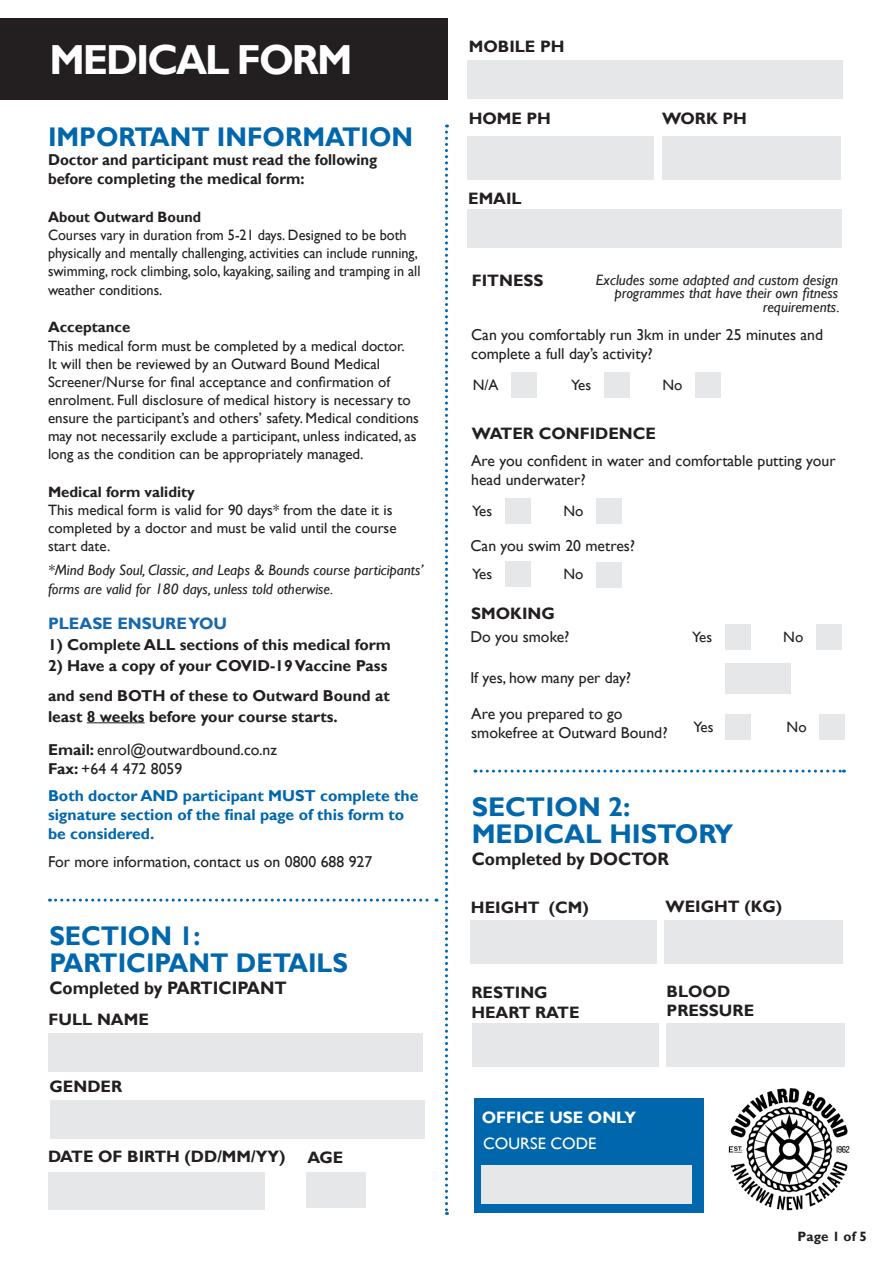
<style>
.page{position:relative;width:893px;height:1263px;background:#fff}
.page>*{position:absolute;margin:0;border:0;box-sizing:border-box;transform-origin:0 0}
.t1{font:700 42px "Gill Sans";letter-spacing:-.05em;color:#fff;scale:.95 1}
.t2{font:700 27px/27px "Gill Sans";color:#0067ac;scale:.95 1}
.t3{font:700 27px/27px "Gill Sans";color:#0067ac}
.t4{font:700 18px "Gill Sans";color:#231f20;scale:.95 1}
.t5{font:700 16.5px/19.8px "Gill Sans";color:#231f20}
.t6{font:700 16.5px "Gill Sans";color:#1468ae}
.t7{font:700 16.5px "Gill Sans";color:#fff}
.t8{font:16.5px "Gill Sans";color:#fff}
.t9{font:15.75px/18.9px "Gill Sans";color:#231f20}
.t10{font:700 15.75px "Gill Sans";color:#231f20}
.t11{font:700 15.75px/18.9px "Gill Sans";color:#0067ac}
.t12{font:700 15.75px/18.9px "Gill Sans";color:#231f20;scale:.95 1}
.t13{font:15px/18.1px "Gill Sans";color:#231f20}
.t14{font:15px/18.3px "Gill Sans";color:#231f20;scale:.95 1}
.t15{font:italic 15px/13.5px "Gill Sans";color:#231f20}
.t16{font:700 15px "Gill Sans";color:#231f20;scale:.95 1}
.t17{font:700 13.5px "Gill Sans";letter-spacing:.01em;color:#231f20}
.s1{font-weight:700}
</style>
<div class="page">
<div style="left:1px;top:19px;width:447px;height:81px;background:#231f20"></div>
<svg style="left:445px;top:125px;width:3px;height:1090px"></svg>
<div style="left:48px;top:1033px;width:374px;height:38px;background:#e6e7e9"></div>
<div style="left:467px;top:209px;width:375px;height:39px;background:#e6e7e9"></div>
<div style="left:306px;top:1172px;width:59px;height:35px;background:#e6e7e9"></div>
<div style="left:49px;top:1172px;width:216px;height:38px;background:#e6e7e9"></div>
<hr style="left:87px;top:722px;width:58px;height:1px;background:#231f20">
<div style="left:511px;top:372px;width:25px;height:26px;background:#e6e7e9"></div>
<div style="left:604px;top:372px;width:25px;height:26px;background:#e6e7e9"></div>
<div style="left:695px;top:372px;width:26px;height:26px;background:#e6e7e9"></div>
<div style="left:505px;top:498px;width:25px;height:26px;background:#e6e7e9"></div>
<div style="left:505px;top:561px;width:25px;height:26px;background:#e6e7e9"></div>
<div style="left:725px;top:625px;width:25px;height:25px;background:#e6e7e9"></div>
<div style="left:725px;top:714px;width:25px;height:26px;background:#e6e7e9"></div>
<div style="left:596px;top:498px;width:26px;height:26px;background:#e6e7e9"></div>
<div style="left:596px;top:562px;width:26px;height:25px;background:#e6e7e9"></div>
<div style="left:816px;top:625px;width:26px;height:25px;background:#e6e7e9"></div>
<div style="left:819px;top:714px;width:26px;height:26px;background:#e6e7e9"></div>
<div style="left:725px;top:664px;width:65px;height:30px;background:#e6e7e9"></div>
<div style="left:474px;top:1098px;width:229px;height:115px;background:#0067ac"></div>
<img style="left:728px;top:1088px;width:122px;height:123px">
<div style="left:50px;top:1100px;width:375px;height:39px;background:#e6e7e9"></div>
<div style="left:467px;top:60px;width:376px;height:39px;background:#e6e7e9"></div>
<div style="left:467px;top:136px;width:187px;height:44px;background:#e6e7e9"></div>
<div style="left:662px;top:136px;width:179px;height:44px;background:#e6e7e9"></div>
<div style="left:482px;top:1165px;width:210px;height:38px;background:#e6e7e9"></div>
<svg style="left:475px;top:770px;width:369px;height:3px"></svg>
<svg style="left:50px;top:899px;width:387px;height:3px"></svg>
<div style="left:470px;top:920px;width:186px;height:44px;background:#e6e7e9"></div>
<div style="left:665px;top:920px;width:178px;height:44px;background:#e6e7e9"></div>
<div style="left:472px;top:1023px;width:186px;height:44px;background:#e6e7e9"></div>
<div style="left:667px;top:1024px;width:178px;height:43px;background:#e6e7e9"></div>
<p class="t1" style="left:49px;top:35px;width:320px">MEDICAL FORM</p>
<p class="t2" style="left:48px;top:124px;width:386px">IMPORTANT INFORMATION</p>
<p class="t12" style="left:48px;top:151px;width:348px">Doctor and participant must read the following before completing the medical form:</p>
<p class="t16" style="left:48px;top:208px;width:163px">About Outward Bound</p>
<p class="t14" style="left:48px;top:226px;width:394px">Courses vary in duration from 5-21 days. Designed to be both physically and mentally challenging, activities can include running, swimming, rock climbing, solo, kayaking, sailing and tramping in all weather conditions.</p>
<p class="t13" style="left:48px;top:319px;width:373px"><span class="s1">Acceptance<br></span>This medical form must be completed by a medical doctor.<br>It will then be reviewed by an Outward Bound Medical Screener/Nurse for final acceptance and confirmation of enrolment. Full disclosure of medical history is necessary to ensure the participant’s and others’ safety. Medical conditions may not necessarily exclude a participant, unless indicated, as long as the condition can be appropriately managed.</p>
<p class="t13" style="left:48px;top:483px;width:350px"><span class="s1">Medical form validity<br></span>This medical form is valid for 90 days* from the date it is completed by a doctor and must be valid until the course start date.</p>
<p class="t15" style="left:48px;top:561px;width:377px;line-height:18.9px">*Mind Body Soul, Classic, and Leaps &amp; Bounds course participants’ forms are valid for 180 days, unless told otherwise.</p>
<p class="t6" style="left:48px;top:613px;width:181px">PLEASE ENSURE YOU</p>
<p class="t10" style="left:48px;top:635px;width:345px">1) Complete ALL sections of this medical form</p>
<p class="t10" style="left:48px;top:656px;width:341px">2) Have a copy of your COVID-19 Vaccine Pass</p>
<p class="t10" style="left:48px;top:686px;width:343px">and send BOTH of these to Outward Bound at</p>
<p class="t10" style="left:48px;top:707px;width:291px">least 8 weeks before your course starts.</p>
<p class="t9" style="left:48px;top:740px;width:231px"><span class="s1">Email:</span> enrol@outwardbound.co.nz</p>
<p class="t9" style="left:48px;top:759px;width:136px"><span class="s1">Fax:</span> +64 4 472 8059</p>
<p class="t11" style="left:48px;top:787px;width:372px">Both doctor AND participant MUST complete the signature section of the final page of this form to be considered.</p>
<p class="t9" style="left:48px;top:853px;width:326px">For more information, contact us on 0800 688 927</p>
<p class="t2" style="left:49px;top:923px;width:316px">SECTION 1:<br>PARTICIPANT DETAILS</p>
<p class="t4" style="left:49px;top:977px;width:251px">Completed by PARTICIPANT</p>
<p class="t5" style="left:49px;top:1010px;width:102px">FULL NAME</p>
<p class="t5" style="left:50px;top:1077px;width:74px">GENDER</p>
<p class="t5" style="left:48px;top:1147px;width:239px">DATE OF BIRTH (DD/MM/YY)</p>
<p class="t5" style="left:307px;top:1148px;width:38px">AGE</p>
<p class="t5" style="left:469px;top:37px;width:97px">MOBILE PH</p>
<p class="t5" style="left:469px;top:109px;width:84px">HOME PH</p>
<p class="t5" style="left:662px;top:109px;width:86px">WORK PH</p>
<p class="t5" style="left:468px;top:189px;width:55px">EMAIL</p>
<p class="t5" style="left:472px;top:271px;width:73px">FITNESS</p>
<p class="t15" style="left:596px;top:273px;width:245px;text-align:right">Excludes some adapted and custom design programmes that have their own fitness requirements.</p>
<p class="t9" style="left:471px;top:325px;width:353px">Can you comfortably run 3km in under 25 minutes and complete a full day’s activity?</p>
<p class="t13" style="left:473px;top:376px;width:27px">N/A</p>
<p class="t13" style="left:571px;top:376px;width:22px">Yes</p>
<p class="t13" style="left:662px;top:376px;width:21px">No</p>
<p class="t5" style="left:472px;top:424px;width:186px">WATER CONFIDENCE</p>
<p class="t9" style="left:471px;top:451px;width:366px">Are you confident in water and comfortable putting your head underwater?</p>
<p class="t13" style="left:472px;top:502px;width:22px">Yes</p>
<p class="t13" style="left:563px;top:502px;width:21px">No</p>
<p class="t9" style="left:470px;top:536px;width:166px">Can you swim 20 metres?</p>
<p class="t13" style="left:472px;top:565px;width:22px">Yes</p>
<p class="t13" style="left:563px;top:565px;width:21px">No</p>
<p class="t5" style="left:471px;top:604px;width:85px">SMOKING</p>
<p class="t9" style="left:470px;top:628px;width:101px">Do you smoke?</p>
<p class="t9" style="left:470px;top:668px;width:162px">If yes, how many per day?</p>
<p class="t9" style="left:471px;top:705px;width:198px">Are you prepared to go smokefree at Outward Bound?</p>
<p class="t13" style="left:692px;top:629px;width:22px">Yes</p>
<p class="t13" style="left:693px;top:718px;width:22px">Yes</p>
<p class="t3" style="left:472px;top:794px;width:263px">SECTION 2:<br>MEDICAL HISTORY</p>
<p class="t4" style="left:472px;top:848px;width:209px">Completed by DOCTOR</p>
<p class="t13" style="left:783px;top:629px;width:21px">No</p>
<p class="t13" style="left:787px;top:718px;width:21px">No</p>
<p class="t5" style="left:471px;top:898px;width:119px">HEIGHT (CM)</p>
<p class="t5" style="left:471px;top:983px;width:110px">RESTING<br>HEART RATE</p>
<p class="t5" style="left:665px;top:897px;width:118px">WEIGHT (KG)</p>
<p class="t5" style="left:666px;top:981px;width:89px">BLOOD<br>PRESSURE</p>
<p class="t7" style="left:482px;top:1107px;width:156px">OFFICE USE ONLY</p>
<p class="t8" style="left:483px;top:1133px;width:115px">COURSE CODE</p>
<p class="t17" style="left:797px;top:1228px;width:71px">Page 1 of 5</p>
</div>
